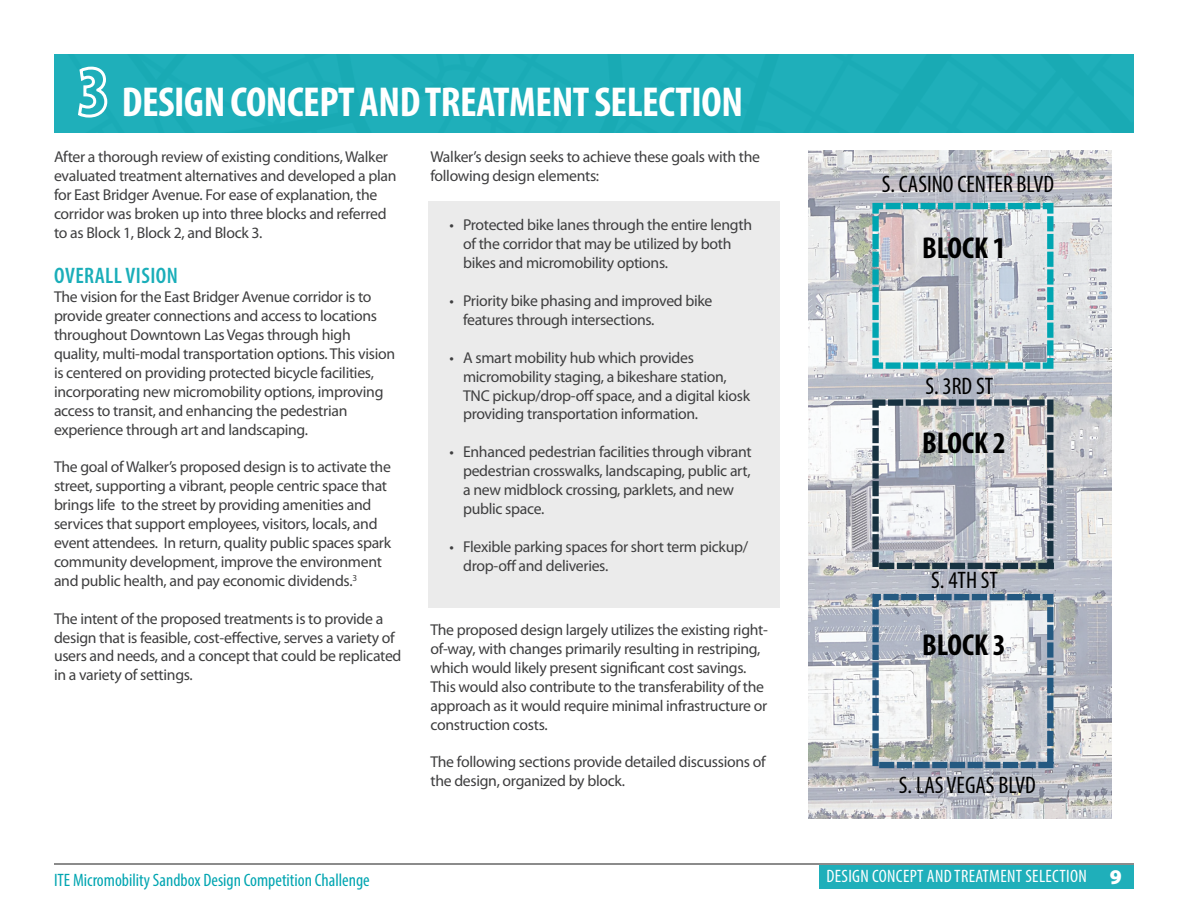
<style>
.page{position:relative;width:1188px;height:918px;background:#fff}
.page>*{position:absolute;margin:0;border:0;box-sizing:border-box;transform-origin:0 0}
.t1{font:700 condensed 42px "Myriad Pro";letter-spacing:-.01em;color:#fff}
.t2{font:700 condensed 30.3px "Myriad Pro";color:#000}
.t3{font:condensed 24px "Myriad Pro";color:#000}
.t4{font:600 condensed 22.5px "Myriad Pro";letter-spacing:.02em;color:#1aaeb9}
.t5{font:condensed 18px "Myriad Pro";color:#00a5b1}
.t6{font:condensed 18px "Myriad Pro";letter-spacing:.02em;color:#fff}
.t7{font:15.75px/18.9px "Myriad Pro";letter-spacing:-.02em;color:#3e3e3f}
.s1{font-weight:900;font-size:72px}
.s2{font-weight:900;font-stretch:normal;font-size:21px}
</style>
<div class="page">
<div style="left:54px;top:54px;width:1080px;height:79px;background:#1fafba"></div>
<hr style="left:54px;top:863px;width:1080px;height:2px;background:#666">
<div style="left:820px;top:865px;width:314px;height:24px;background:#1fafba"></div>
<div style="left:429px;top:201px;width:351px;height:407px;background:#ebebeb"></div>
<img style="left:809px;top:150px;width:302px;height:668px">
<div style="left:872px;top:399px;width:181px;height:170px;border:6px dashed #183241"></div>
<div style="left:872px;top:594px;width:181px;height:174px;border:6px dashed #245981"></div>
<svg style="left:869px;top:200px;width:188px;height:172px;background:#b8ccd1"></svg>
<h1 class="t1" style="left:78px;top:75px;width:667px"><span class="s1">3</span> DESIGN CONCEPT AND TREATMENT SELECTION</h1>
<p class="t7" style="left:54px;top:147px;width:344px">After a thorough review of existing conditions, Walker evaluated treatment alternatives and developed a plan for East Bridger Avenue. For ease of explanation, the corridor was broken up into three blocks and referred to as Block 1, Block 2, and Block 3.</p>
<h3 class="t4" style="left:54px;top:262px;width:125px">OVERALL VISION</h3>
<p class="t7" style="left:54px;top:287px;width:343px">The vision for the East Bridger Avenue corridor is to provide greater connections and access to locations throughout Downtown Las Vegas through high quality, multi-modal transportation options. This vision is centered on providing protected bicycle facilities, incorporating new micromobility options, improving access to transit, and enhancing the pedestrian experience through art and landscaping.</p>
<p class="t7" style="left:54px;top:457px;width:339px">The goal of Walker’s proposed design is to activate the street, supporting a vibrant, people centric space that brings life to the street by providing amenities and services that support employees, visitors, locals, and event attendees. In return, quality public spaces spark community development, improve the environment and public health, and pay economic dividends.<sup>3</sup></p>
<p class="t7" style="left:54px;top:609px;width:349px">The intent of the proposed treatments is to provide a design that is feasible, cost-effective, serves a variety of users and needs, and a concept that could be replicated in a variety of settings.</p>
<p class="t7" style="left:431px;top:147px;width:331px">Walker’s design seeks to achieve these goals with the following design elements:</p>
<p class="t7" style="left:463px;top:215px;width:291px;text-indent:-13px">• Protected bike lanes through the entire length of the corridor that may be utilized by both bikes and micromobility options.</p>
<p class="t7" style="left:463px;top:291px;width:251px;text-indent:-13px">• Priority bike phasing and improved bike features through intersections.</p>
<p class="t7" style="left:463px;top:348px;width:288px;text-indent:-13px">• A smart mobility hub which provides micromobility staging, a bikeshare station, TNC pickup/drop-off space, and a digital kiosk providing transportation information.</p>
<p class="t7" style="left:463px;top:442px;width:290px;text-indent:-13px">• Enhanced pedestrian facilities through vibrant pedestrian crosswalks, landscaping, public art, a new midblock crossing, parklets, and new public space.</p>
<p class="t7" style="left:463px;top:537px;width:287px;text-indent:-13px">• Flexible parking spaces for short term pickup/ drop-off and deliveries.</p>
<p class="t7" style="left:431px;top:620px;width:339px">The proposed design largely utilizes the existing right&shy;of-way, with changes primarily resulting in restriping, which would likely present significant cost savings.<br>This would also contribute to the transferability of the approach as it would require minimal infrastructure or construction costs.</p>
<p class="t7" style="left:431px;top:752px;width:337px">The following sections provide detailed discussions of the design, organized by block.</p>
<h3 class="t3" style="left:882px;top:170px;width:174px">S. CASINO CENTER BLVD</h3>
<h2 class="t2" style="left:922px;top:228px;width:85px">BLOCK 1</h2>
<h3 class="t3" style="left:925px;top:372px;width:69px">S. 3RD ST</h3>
<h2 class="t2" style="left:922px;top:424px;width:85px">BLOCK 2</h2>
<h3 class="t3" style="left:931px;top:566px;width:68px">S. 4TH ST</h3>
<h2 class="t2" style="left:922px;top:626px;width:85px">BLOCK 3</h2>
<h3 class="t3" style="left:899px;top:771px;width:138px">S. LAS VEGAS BLVD</h3>
<p class="t5" style="left:54px;top:869px;width:317px">ITE Micromobility Sandbox Design Competition Challenge</p>
<p class="t6" style="left:826px;top:865px;width:297px">DESIGN CONCEPT AND TREATMENT SELECTION <span class="s2">9</span></p>
</div>
